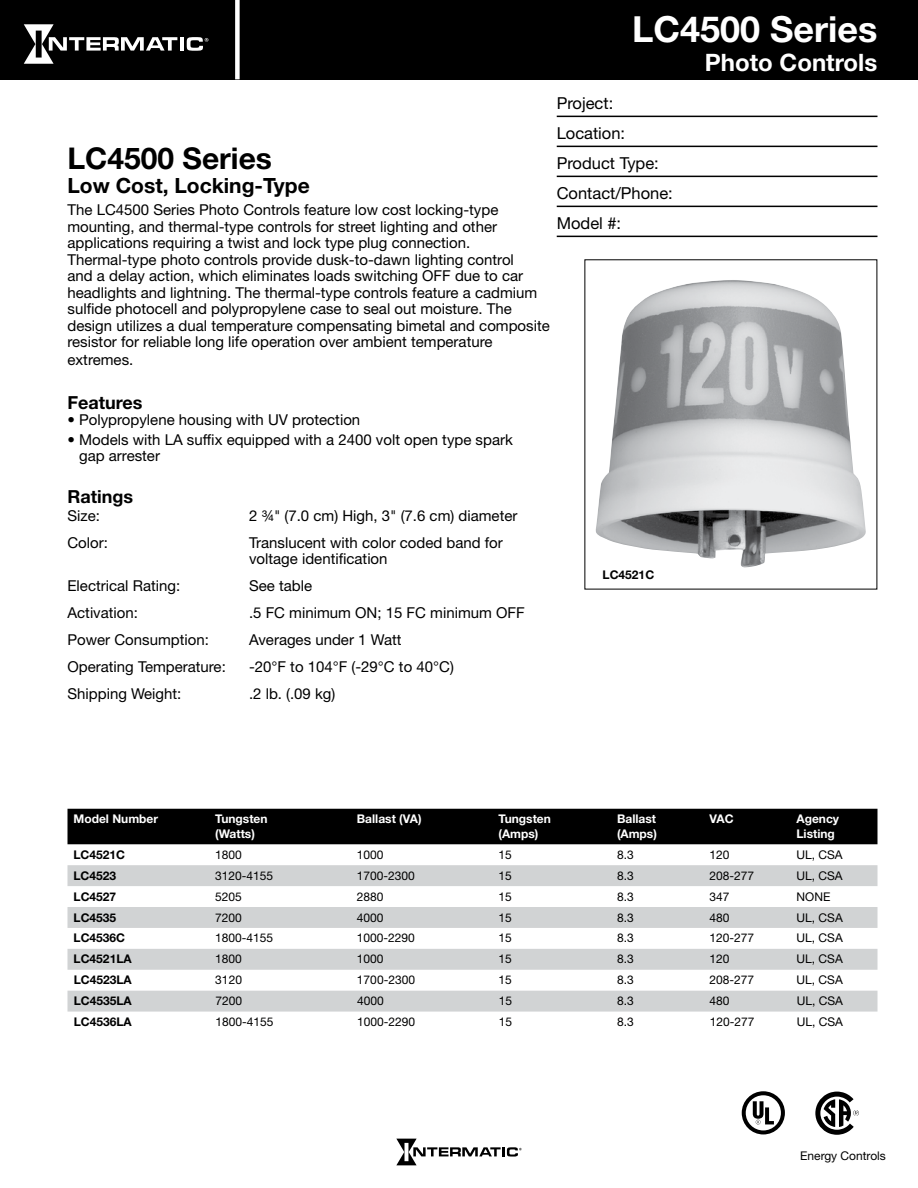
<style>
.page{position:relative;width:918px;height:1188px;background:#fff}
.page>*{position:absolute;margin:0;border:0;box-sizing:border-box;transform-origin:0 0}
.t1{font:700 36px "Helvetica Neue LT Std";color:#fff}
.t2{font:700 30px "Helvetica Neue LT Std";color:#000}
.t3{font:700 24px "Helvetica Neue LT Std";color:#fff}
.t4{font:700 21px "Helvetica Neue LT Std";color:#000}
.t5{font:700 18px "Helvetica Neue LT Std";color:#000}
.t6{font:16.5px/30px "Helvetica Neue LT Std";color:#000}
.t7{font:15px/16.5px "Helvetica Neue LT Std";color:#000}
.t8{font:12px "Helvetica Neue LT Std";color:#000}
.t9{font:700 12px/14.4px "Helvetica Neue LT Std";color:#fff}
.t10{font:700 12px "Helvetica Neue LT Std";color:#000}
</style>
<div class="page">
<svg style="left:396px;top:1139px;width:126px;height:26px"></svg>
<div style="left:0;top:0;width:918px;height:80px;background:#000"></div>
<hr style="left:180px;top:37px;width:4px;height:14px;background:#fff">
<svg style="left:187px;top:37px;width:21px;height:14px"></svg>
<svg style="left:24px;top:24px;width:153px;height:40px"></svg>
<div style="left:235px;top:0;width:5px;height:79px;background:#fff"></div>
<hr style="left:557px;top:116px;width:321px;height:1px;background:#000">
<hr style="left:557px;top:146px;width:321px;height:1px;background:#000">
<hr style="left:557px;top:176px;width:321px;height:1px;background:#000">
<hr style="left:557px;top:206px;width:321px;height:1px;background:#000">
<hr style="left:557px;top:236px;width:321px;height:1px;background:#000">
<div style="left:68px;top:809px;width:810px;height:35px;background:#000"></div>
<svg style="left:68px;top:865px;width:810px;height:147px;fill:#d1d3d4"></svg>
<img style="left:595px;top:280px;width:271px;height:288px">
<svg style="left:742px;top:1091px;width:43px;height:43px"></svg>
<svg style="left:815px;top:1092px;width:44px;height:42px"></svg>
<h1 class="t1" style="left:632px;top:7px;width:247px">LC4500 Series</h1>
<h3 class="t3" style="left:705px;top:48px;width:174px">Photo Controls</h3>
<p class="t6" style="left:557px;top:88px;width:118px">Project:<br>Location:<br>Product Type:<br>Contact/Phone:<br>Model #:</p>
<h2 class="t2" style="left:68px;top:140px;width:206px">LC4500 Series</h2>
<h3 class="t4" style="left:68px;top:172px;width:244px">Low Cost, Locking-Type</h3>
<p class="t7" style="left:68px;top:202px;width:484px">The LC4500 Series Photo Controls feature low cost locking-type mounting, and thermal-type controls for street lighting and other applications requiring a twist and lock type plug connection.<br>Thermal-type photo controls provide dusk-to-dawn lighting control<br>and a delay action, which eliminates loads switching OFF due to car headlights and lightning. The thermal-type controls feature a cadmium sulfide photocell and polypropylene case to seal out moisture. The design utilizes a dual temperature compensating bimetal and composite resistor for reliable long life operation over ambient temperature</p>
<p class="t7" style="left:68px;top:352px;width:67px">extremes.</p>
<p class="t5" style="left:68px;top:391px;width:77px">Features</p>
<p class="t7" style="left:68px;top:411px;width:294px">• Polypropylene housing with UV protection</p>
<p class="t7" style="left:79px;top:431px;width:435px;text-indent:-12px">• Models with LA suffix equipped with a 2400 volt open type spark gap arrester</p>
<p class="t5" style="left:68px;top:485px;width:67px">Ratings</p>
<p class="t7" style="left:68px;top:507px;width:34px">Size:</p>
<p class="t7" style="left:249px;top:507px;width:270px">2 ¾" (7.0 cm) High, 3" (7.6 cm) diameter</p>
<p class="t7" style="left:68px;top:534px;width:42px">Color:</p>
<p class="t7" style="left:249px;top:534px;width:255px">Translucent with color coded band for voltage identification</p>
<p class="t7" style="left:68px;top:577px;width:114px">Electrical Rating:</p>
<p class="t7" style="left:249px;top:577px;width:65px">See table</p>
<p class="t7" style="left:68px;top:604px;width:72px">Activation:</p>
<p class="t7" style="left:249px;top:604px;width:277px">.5 FC minimum ON; 15 FC minimum OFF</p>
<p class="t7" style="left:68px;top:631px;width:143px">Power Consumption:</p>
<p class="t7" style="left:249px;top:631px;width:154px">Averages under 1 Watt</p>
<p class="t7" style="left:68px;top:658px;width:160px">Operating Temperature:</p>
<p class="t7" style="left:249px;top:658px;width:206px">-20°F to 104°F (-29°C to 40°C)</p>
<p class="t7" style="left:68px;top:685px;width:115px">Shipping Weight:</p>
<p class="t7" style="left:249px;top:685px;width:88px">.2 lb. (.09 kg)</p>
<p class="t10" style="left:603px;top:568px;width:53px">LC4521C</p>
<p class="t9" style="left:74px;top:812px;width:86px">Model Number</p>
<p class="t9" style="left:215px;top:812px;width:54px">Tungsten (Watts)</p>
<p class="t9" style="left:357px;top:812px;width:66px">Ballast (VA)</p>
<p class="t9" style="left:498px;top:812px;width:54px">Tungsten (Amps)</p>
<p class="t9" style="left:617px;top:812px;width:41px">Ballast (Amps)</p>
<p class="t9" style="left:709px;top:812px;width:26px">VAC</p>
<p class="t9" style="left:796px;top:812px;width:44px">Agency<br>Listing</p>
<p class="t10" style="left:74px;top:847px;width:53px">LC4521C</p>
<p class="t8" style="left:215px;top:847px;width:28px">1800</p>
<p class="t8" style="left:357px;top:847px;width:28px">1000</p>
<p class="t8" style="left:499px;top:847px;width:15px">15</p>
<p class="t8" style="left:617px;top:847px;width:18px">8.3</p>
<p class="t8" style="left:709px;top:847px;width:22px">120</p>
<p class="t8" style="left:797px;top:847px;width:48px">UL, CSA</p>
<p class="t10" style="left:74px;top:868px;width:44px">LC4523</p>
<p class="t8" style="left:215px;top:868px;width:60px">3120-4155</p>
<p class="t8" style="left:357px;top:868px;width:60px">1700-2300</p>
<p class="t8" style="left:499px;top:868px;width:15px">15</p>
<p class="t8" style="left:617px;top:868px;width:18px">8.3</p>
<p class="t8" style="left:710px;top:868px;width:46px">208-277</p>
<p class="t8" style="left:797px;top:868px;width:48px">UL, CSA</p>
<p class="t10" style="left:74px;top:889px;width:44px">LC4527</p>
<p class="t8" style="left:215px;top:889px;width:28px">5205</p>
<p class="t8" style="left:357px;top:889px;width:28px">2880</p>
<p class="t8" style="left:499px;top:889px;width:15px">15</p>
<p class="t8" style="left:617px;top:889px;width:18px">8.3</p>
<p class="t8" style="left:710px;top:889px;width:22px">347</p>
<p class="t8" style="left:797px;top:889px;width:35px">NONE</p>
<p class="t10" style="left:74px;top:910px;width:44px">LC4535</p>
<p class="t8" style="left:215px;top:910px;width:28px">7200</p>
<p class="t8" style="left:357px;top:910px;width:28px">4000</p>
<p class="t8" style="left:499px;top:910px;width:15px">15</p>
<p class="t8" style="left:617px;top:910px;width:18px">8.3</p>
<p class="t8" style="left:710px;top:910px;width:22px">480</p>
<p class="t8" style="left:797px;top:910px;width:48px">UL, CSA</p>
<p class="t10" style="left:74px;top:931px;width:53px">LC4536C</p>
<p class="t8" style="left:215px;top:931px;width:60px">1800-4155</p>
<p class="t8" style="left:357px;top:931px;width:60px">1000-2290</p>
<p class="t8" style="left:499px;top:931px;width:15px">15</p>
<p class="t8" style="left:617px;top:931px;width:18px">8.3</p>
<p class="t8" style="left:710px;top:931px;width:46px">120-277</p>
<p class="t8" style="left:797px;top:931px;width:48px">UL, CSA</p>
<p class="t10" style="left:74px;top:952px;width:60px">LC4521LA</p>
<p class="t8" style="left:215px;top:952px;width:28px">1800</p>
<p class="t8" style="left:357px;top:952px;width:28px">1000</p>
<p class="t8" style="left:499px;top:952px;width:15px">15</p>
<p class="t8" style="left:617px;top:952px;width:18px">8.3</p>
<p class="t8" style="left:710px;top:952px;width:22px">120</p>
<p class="t8" style="left:797px;top:952px;width:48px">UL, CSA</p>
<p class="t10" style="left:74px;top:973px;width:60px">LC4523LA</p>
<p class="t8" style="left:215px;top:973px;width:28px">3120</p>
<p class="t8" style="left:357px;top:973px;width:60px">1700-2300</p>
<p class="t8" style="left:499px;top:973px;width:15px">15</p>
<p class="t8" style="left:617px;top:973px;width:18px">8.3</p>
<p class="t8" style="left:710px;top:973px;width:46px">208-277</p>
<p class="t8" style="left:797px;top:973px;width:48px">UL, CSA</p>
<p class="t10" style="left:74px;top:994px;width:60px">LC4535LA</p>
<p class="t8" style="left:215px;top:994px;width:28px">7200</p>
<p class="t8" style="left:357px;top:994px;width:28px">4000</p>
<p class="t8" style="left:499px;top:994px;width:15px">15</p>
<p class="t8" style="left:617px;top:994px;width:18px">8.3</p>
<p class="t8" style="left:710px;top:994px;width:22px">480</p>
<p class="t8" style="left:797px;top:994px;width:48px">UL, CSA</p>
<p class="t10" style="left:74px;top:1014px;width:60px">LC4536LA</p>
<p class="t8" style="left:215px;top:1015px;width:60px">1800-4155</p>
<p class="t8" style="left:357px;top:1015px;width:60px">1000-2290</p>
<p class="t8" style="left:499px;top:1015px;width:15px">15</p>
<p class="t8" style="left:617px;top:1015px;width:18px">8.3</p>
<p class="t8" style="left:710px;top:1015px;width:46px">120-277</p>
<p class="t8" style="left:797px;top:1015px;width:48px">UL, CSA</p>
<p class="t8" style="left:800px;top:1149px;width:87px">Energy Controls</p>
</div>
